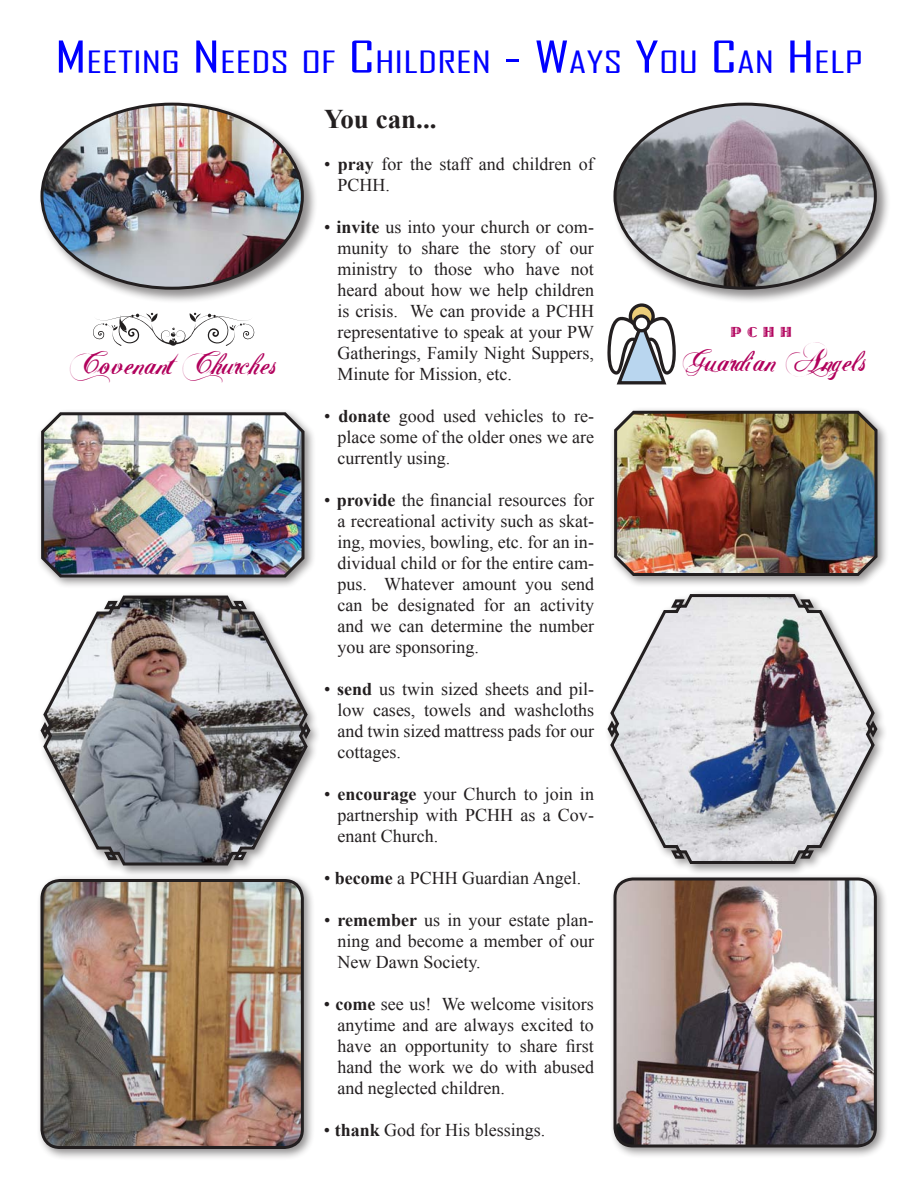
<style>
.page{position:relative;width:918px;height:1188px;background:#fff}
.page>*{position:absolute;margin:0;border:0;box-sizing:border-box;transform-origin:0 0}
.t1{font:36px "ABIGAIL";color:#b1015c}
.t2{font:29.4px "Agency FB";color:#00f;scale:1.5 1}
.t3{font:700 27px "Times New Roman";color:#231f20}
.t4{font:18px/21px "Times New Roman";color:#231f20;text-align:justify}
.t5{font:15px "Jazz Let Plain";color:#b1015c}
.s1{font-size:42px}
.s2{font-weight:700}
</style>
<div class="page">
<div style="left:609px;top:873px;width:280px;height:286px;background:#231f20;opacity:.5"></div>
<img style="left:615px;top:879px;width:260px;height:267px">
<div style="left:614px;top:878px;width:263px;height:270px;border:3px solid #231f20;border-radius:18px"></div>
<div style="left:611px;top:100px;width:280px;height:204px;background:#231f20;opacity:.5"></div>
<img style="left:615px;top:104px;width:260px;height:184px">
<div style="left:610px;top:406px;width:279px;height:182px;background:#231f20;opacity:.5"></div>
<img style="left:613px;top:408px;width:266px;height:170px">
<div style="left:603px;top:590px;width:285px;height:286px;background:#231f20;opacity:.5"></div>
<svg style="left:606px;top:593px;width:273px;height:272px"></svg>
<div style="left:38px;top:100px;width:280px;height:204px;background:#231f20;opacity:.5"></div>
<img style="left:42px;top:104px;width:260px;height:184px">
<div style="left:36px;top:874px;width:280px;height:287px;background:#231f20;opacity:.5"></div>
<img style="left:42px;top:881px;width:260px;height:267px">
<div style="left:40px;top:879px;width:264px;height:270px;border:3px solid #231f20;border-radius:18px"></div>
<div style="left:37px;top:408px;width:279px;height:181px;background:#231f20;opacity:.5"></div>
<img style="left:40px;top:410px;width:266px;height:169px">
<div style="left:36px;top:591px;width:285px;height:286px;background:#231f20;opacity:.5"></div>
<svg style="left:39px;top:594px;width:273px;height:273px"></svg>
<svg style="left:93px;top:313px;width:161px;height:33px"></svg>
<svg style="left:608px;top:303px;width:68px;height:81px"></svg>
<p class="t2" style="left:55px;top:44px;width:537px"><span class="s1">M</span> EETING <span class="s1">N</span> EEDS OF <span class="s1">C</span>HILDREN <span class="s1">- W</span>AYS <span class="s1">Y</span>OU <span class="s1">C</span>AN <span class="s1">H</span>ELP</p>
<p class="t3" style="left:324px;top:101px;width:114px">You can...</p>
<p class="t4" style="left:338px;top:153px;width:258px;text-indent:-14px">• <span class="s2">pray</span> for the staff and children of<br>PCHH.</p>
<p class="t4" style="left:338px;top:216px;width:258px;text-indent:-14px">• <span class="s2">invite</span> us into your church or com&shy;munity to share the story of our ministry to those who have not heard about how we help children is crisis. We can provide a PCHH representative to speak at your PW Gatherings, Family Night Suppers, Minute for Mission, etc.</p>
<p class="t4" style="left:338px;top:405px;width:258px;text-indent:-14px">• <span class="s2">donate</span> good used vehicles to re&shy;place some of the older ones we are currently using.</p>
<p class="t4" style="left:338px;top:489px;width:258px;text-indent:-14px">• <span class="s2">provide</span> the financial resources for a recreational activity such as skat&shy;ing, movies, bowling, etc. for an in&shy;dividual child or for the entire cam&shy;pus. Whatever amount you send can be designated for an activity and we can determine the number you are sponsoring.</p>
<p class="t4" style="left:338px;top:678px;width:258px;text-indent:-14px">• <span class="s2">send</span> us twin sized sheets and pil&shy;low cases, towels and washcloths and twin sized mattress pads for our cottages.</p>
<p class="t4" style="left:338px;top:784px;width:258px;text-indent:-14px">• <span class="s2">encourage</span> your Church to join in partnership with PCHH as a Cov&shy;enant Church.</p>
<p class="t4" style="left:324px;top:868px;width:259px">• <span class="s2">become</span> a PCHH Guardian Angel.</p>
<p class="t4" style="left:337px;top:910px;width:258px;text-indent:-13px">• <span class="s2">remember</span> us in your estate plan&shy;ning and become a member of our New Dawn Society.</p>
<p class="t4" style="left:337px;top:994px;width:258px;text-indent:-14px">• <span class="s2">come</span> see us! We welcome visitors anytime and are always excited to have an opportunity to share first hand the work we do with abused and neglected children.</p>
<p class="t4" style="left:324px;top:1120px;width:223px">• <span class="s2">thank</span> God for His blessings.</p>
<p class="t5" style="left:731px;top:319px;width:63px">P C H H</p>
<p class="t1" style="left:73px;top:341px;width:206px">Covenant Churches</p>
<p class="t1" style="left:686px;top:338px;width:183px">Guardian Angels</p>
</div>
